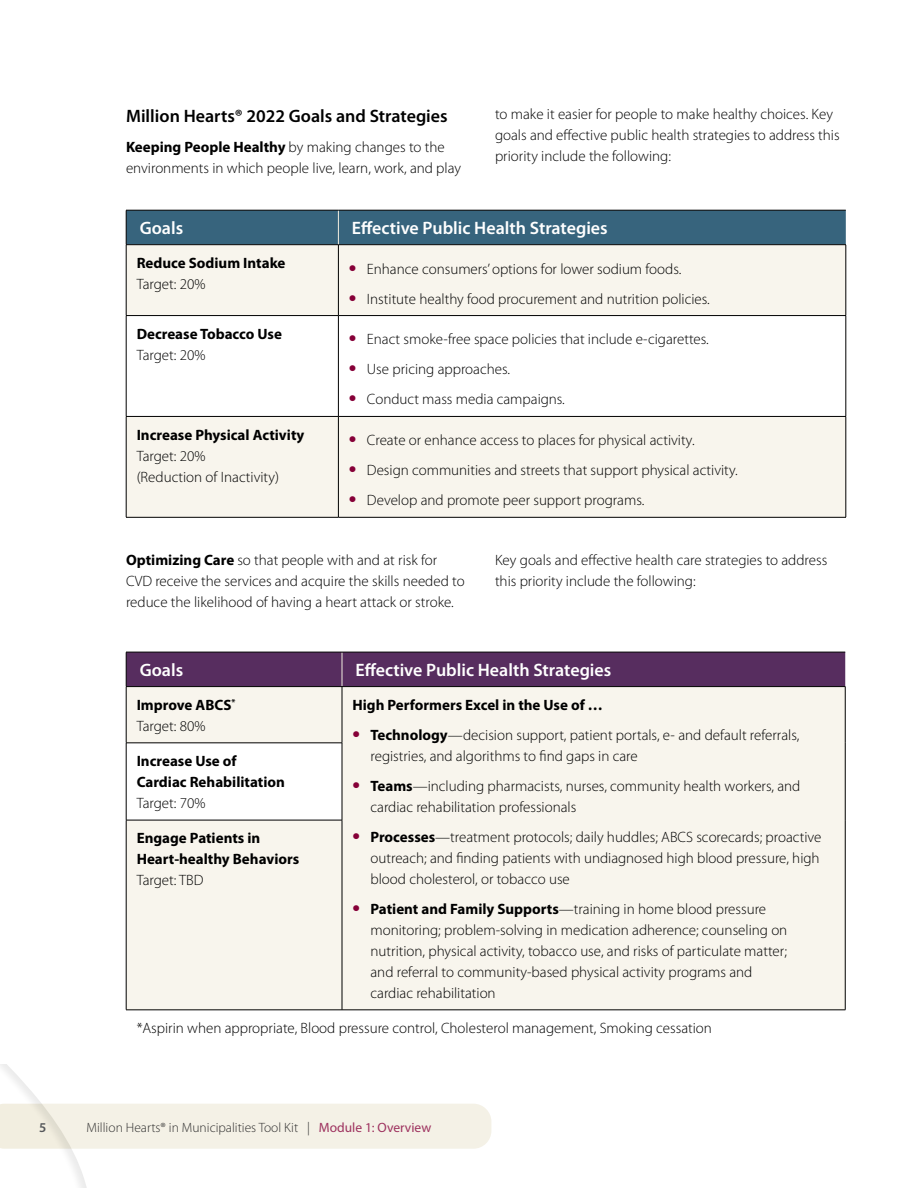
<style>
.page{position:relative;width:918px;height:1188px;background:#fff}
.page>*{position:absolute;margin:0;border:0;box-sizing:border-box;transform-origin:0 0}
.t1{font:600 18px "Myriad Pro";color:#fff}
.t2{font:600 18px "Myriad Pro";color:#000}
.t3{font:300 15px/21px "Myriad Pro";color:#000}
.t4{font:700 15px/21px "Myriad Pro";color:#000}
.t5{font:300 13.5px "Myriad Pro";color:#000}
.t6{font:600 13.5px "Myriad Pro";color:#55575a}
.s1{font-weight:700}
.s2{font-weight:300}
.s3{font-weight:700;font-size:22.5px;color:#860038}
.s4{font-weight:400;color:#860038}
</style>
<div class="page">
<svg style="left:0;top:1064px;width:492px;height:124px"></svg>
<div style="left:127px;top:211px;width:719px;height:33px;background:#37647d"></div>
<svg style="left:127px;top:245px;width:719px;height:272px;fill:#f8f5ed"></svg>
<hr style="left:338px;top:210px;width:1px;height:34px;background:#f2eee0">
<hr style="left:338px;top:245px;width:1px;height:70px;background:#000">
<hr style="left:126px;top:315px;width:212px;height:1px;background:#000">
<hr style="left:338px;top:315px;width:508px;height:1px;background:#000">
<hr style="left:338px;top:316px;width:1px;height:100px;background:#000">
<hr style="left:126px;top:416px;width:212px;height:1px;background:#000">
<hr style="left:338px;top:416px;width:508px;height:1px;background:#000">
<hr style="left:338px;top:417px;width:1px;height:100px;background:#000">
<hr style="left:126px;top:517px;width:212px;height:1px;background:#000">
<hr style="left:338px;top:517px;width:508px;height:1px;background:#000">
<hr style="left:126px;top:210px;width:212px;height:1px;background:#000">
<hr style="left:126px;top:210px;width:1px;height:34px;background:#000">
<hr style="left:338px;top:210px;width:508px;height:1px;background:#000">
<hr style="left:126px;top:244px;width:212px;height:1px;background:#000">
<hr style="left:338px;top:244px;width:508px;height:1px;background:#000">
<hr style="left:126px;top:245px;width:1px;height:70px;background:#000">
<hr style="left:846px;top:245px;width:1px;height:70px;background:#000">
<hr style="left:126px;top:316px;width:1px;height:100px;background:#000">
<hr style="left:846px;top:316px;width:1px;height:100px;background:#000">
<hr style="left:126px;top:417px;width:1px;height:100px;background:#000">
<hr style="left:846px;top:417px;width:1px;height:100px;background:#000">
<div style="left:127px;top:653px;width:718px;height:33px;background:#572d5f"></div>
<svg style="left:127px;top:687px;width:718px;height:323px;fill:#f8f5ed"></svg>
<hr style="left:342px;top:652px;width:1px;height:34px;background:#f2eee0">
<hr style="left:126px;top:743px;width:216px;height:1px;background:#000">
<hr style="left:126px;top:652px;width:216px;height:1px;background:#000">
<hr style="left:126px;top:652px;width:1px;height:34px;background:#000">
<hr style="left:342px;top:652px;width:503px;height:1px;background:#000">
<hr style="left:126px;top:686px;width:216px;height:1px;background:#000">
<hr style="left:126px;top:687px;width:1px;height:56px;background:#000">
<hr style="left:342px;top:686px;width:503px;height:1px;background:#000">
<hr style="left:126px;top:743px;width:1px;height:77px;background:#000">
<hr style="left:126px;top:820px;width:216px;height:1px;background:#000">
<hr style="left:126px;top:820px;width:1px;height:190px;background:#000">
<hr style="left:342px;top:687px;width:1px;height:56px;background:#000">
<hr style="left:845px;top:687px;width:1px;height:56px;background:#000">
<hr style="left:342px;top:743px;width:1px;height:77px;background:#000">
<hr style="left:845px;top:743px;width:1px;height:77px;background:#000">
<hr style="left:342px;top:820px;width:1px;height:190px;background:#000">
<hr style="left:845px;top:820px;width:1px;height:190px;background:#000">
<hr style="left:126px;top:1010px;width:216px;height:1px;background:#000">
<hr style="left:342px;top:1010px;width:503px;height:1px;background:#000">
<h5 class="t2" style="left:126px;top:105px;width:323px">Million Hearts® 2022 Goals and Strategies</h5>
<p class="t3" style="left:126px;top:136px;width:337px"><span class="s1">Keeping People Healthy</span> by making changes to the environments in which people live, learn, work, and play</p>
<p class="t3" style="left:495px;top:104px;width:346px">to make it easier for people to make healthy choices. Key goals and effective public health strategies to address this priority include the following:</p>
<p class="t1" style="left:140px;top:218px;width:45px">Goals</p>
<p class="t1" style="left:352px;top:218px;width:257px">Effective Public Health Strategies</p>
<p class="t4" style="left:137px;top:253px;width:150px">Reduce Sodium Intake<br><span class="s2">Target: 20%</span></p>
<p class="t3" style="left:349px;top:258px;width:334px"><span class="s3">•</span> Enhance consumers’ options for lower sodium foods.</p>
<p class="t3" style="left:349px;top:288px;width:362px"><span class="s3">•</span> Institute healthy food procurement and nutrition policies.</p>
<p class="t4" style="left:137px;top:323px;width:147px">Decrease Tobacco Use<br><span class="s2">Target: 20%</span></p>
<p class="t3" style="left:349px;top:329px;width:362px"><span class="s3">•</span> Enact smoke-free space policies that include e-cigarettes.</p>
<p class="t3" style="left:349px;top:359px;width:163px"><span class="s3">•</span> Use pricing approaches.</p>
<p class="t3" style="left:349px;top:389px;width:218px"><span class="s3">•</span> Conduct mass media campaigns.</p>
<p class="t3" style="left:137px;top:424px;width:169px"><span class="s1">Increase Physical Activity<br></span>Target: 20%<br>(Reduction of Inactivity)</p>
<p class="t3" style="left:349px;top:430px;width:347px"><span class="s3">•</span> Create or enhance access to places for physical activity.</p>
<p class="t3" style="left:349px;top:460px;width:390px"><span class="s3">•</span> Design communities and streets that support physical activity.</p>
<p class="t3" style="left:349px;top:490px;width:297px"><span class="s3">•</span> Develop and promote peer support programs.</p>
<p class="t3" style="left:126px;top:550px;width:340px"><span class="s1">Optimizing Care</span> so that people with and at risk for<br>CVD receive the services and acquire the skills needed to reduce the likelihood of having a heart attack or stroke.</p>
<p class="t3" style="left:495px;top:550px;width:334px">Key goals and effective health care strategies to address this priority include the following:</p>
<p class="t1" style="left:140px;top:660px;width:45px">Goals</p>
<p class="t1" style="left:356px;top:660px;width:257px">Effective Public Health Strategies</p>
<p class="t4" style="left:137px;top:694px;width:100px">Improve ABCS<sup>*<br></sup><span class="s2">Target: 80%</span></p>
<p class="t4" style="left:137px;top:751px;width:150px">Increase Use of<br>Cardiac Rehabilitation<br><span class="s2">Target: 70%</span></p>
<p class="t4" style="left:137px;top:828px;width:164px">Engage Patients in<br>Heart-healthy Behaviors<br><span class="s2">Target: TBD</span></p>
<p class="t4" style="left:352px;top:694px;width:252px">High Performers Excel in the Use of …</p>
<p class="t3" style="left:370px;top:725px;width:430px;text-indent:-18px"><span class="s3">•</span> <span class="s1">Technology</span>—decision support, patient portals, e- and default referrals, registries, and algorithms to find gaps in care</p>
<p class="t3" style="left:370px;top:776px;width:431px;text-indent:-18px"><span class="s3">•</span> <span class="s1">Teams</span>—including pharmacists, nurses, community health workers, and cardiac rehabilitation professionals</p>
<p class="t3" style="left:370px;top:827px;width:453px;text-indent:-18px"><span class="s3">•</span> <span class="s1">Processes</span>—treatment protocols; daily huddles; ABCS scorecards; proactive outreach; and finding patients with undiagnosed high blood pressure, high blood cholesterol, or tobacco use</p>
<p class="t3" style="left:370px;top:899px;width:418px;text-indent:-18px"><span class="s3">•</span> <span class="s1">Patient and Family Supports</span>—training in home blood pressure monitoring; problem-solving in medication adherence; counseling on nutrition, physical activity, tobacco use, and risks of particulate matter; and referral to community-based physical activity programs and cardiac rehabilitation</p>
<p class="t3" style="left:137px;top:1018px;width:577px">*Aspirin when appropriate, Blood pressure control, Cholesterol management, Smoking cessation</p>
<p class="t6" style="left:39px;top:1120px;width:9px">5</p>
<p class="t5" style="left:86px;top:1120px;width:346px">Million Hearts® in Municipalities Tool Kit | <span class="s4">Module 1: Overview</span></p>
</div>
